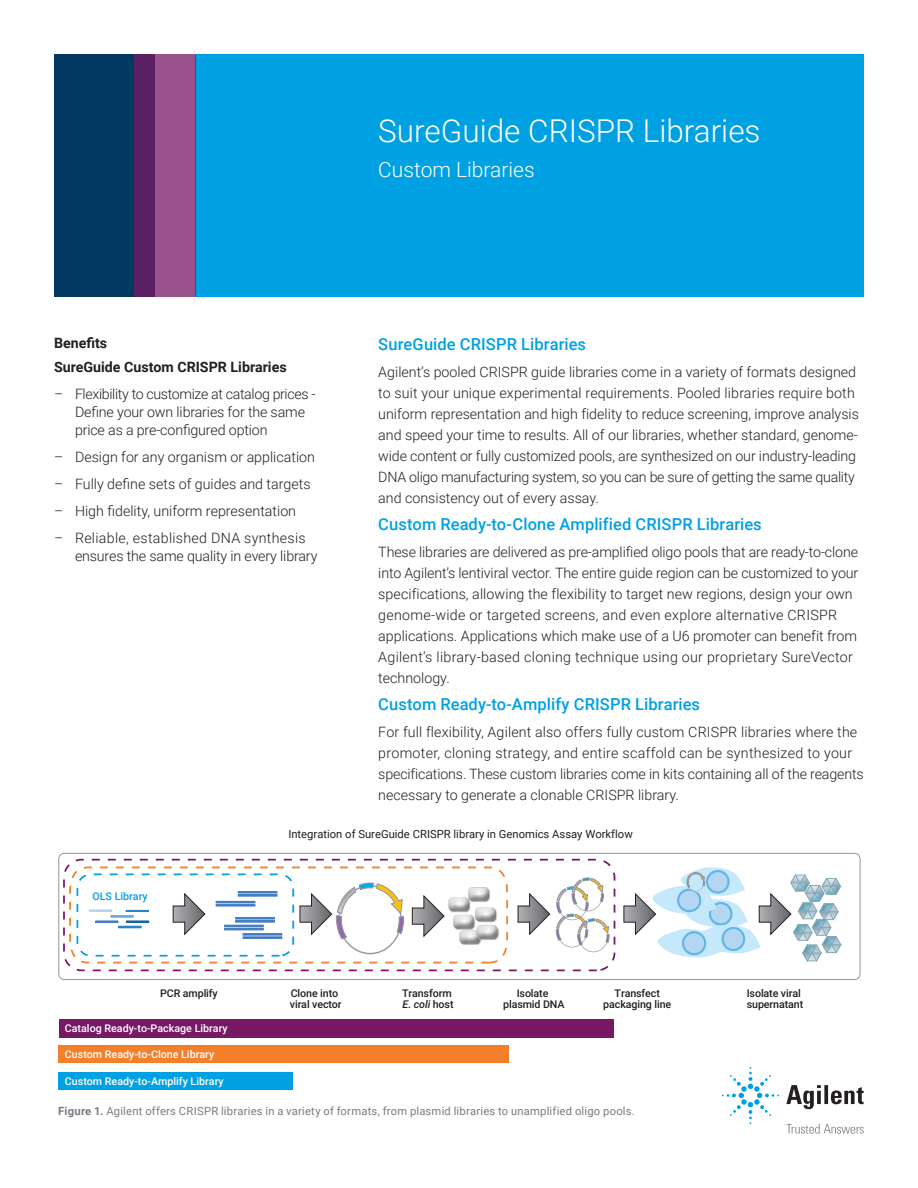
<style>
.page{position:relative;width:918px;height:1188px;background:#fff}
.page>*{position:absolute;margin:0;border:0;box-sizing:border-box;transform-origin:0 0}
.FLYER_front_photo_he{font:300 31.5px "Roboto";color:#fff}
.FLYER_front_photo_su{font:300 21px "Roboto";color:#fff}
.FLYER_subhead_blue{font:500 16.5px "Roboto";letter-spacing:.005em;color:#00a1e3}
.FLYER_text_black{font:300 14.25px/21px "Roboto";color:#231f20}
.FLYER_bulleted_list{font:300 14.25px/18px "Roboto";letter-spacing:-.005em;color:#231f20}
.FLYER_bulleted_list-2{font:700 14.25px "Roboto";color:#231f20}
.FLYER_text_black-2{font:700 14.25px "Roboto";color:#231f20}
.FLYER_caption_gray{font:11.25px "Roboto";letter-spacing:.02em;color:#787d83}
.BROCHURE_figure_titl{font:11.25px "Roboto";color:#231f20}
.t1{font:500 10.65px/10.6px "Roboto";letter-spacing:-.01em;color:#231f20}
.t2{font:500 10.65px "Roboto";color:#fff}
.t3{font:500 10.65px "Roboto";color:#00a1e3}
.s1{font-style:italic}
.s2{font-weight:700}
</style>
<div class="page">
<div style="left:195px;top:54px;width:669px;height:243px;background:#00a1e3"></div>
<div style="left:54px;top:54px;width:101px;height:243px;background:#003a63"></div>
<svg style="left:134px;top:54px;width:61px;height:243px;fill:#99528b"></svg>
<div style="left:58px;top:853px;width:803px;height:127px;border:1px solid #939598;border-radius:6px"></div>
<svg style="left:517px;top:878px;width:93px;height:74px"></svg>
<svg style="left:623px;top:867px;width:219px;height:95px"></svg>
<div style="left:59px;top:1019px;width:555px;height:18px;background:#771965"></div>
<div style="left:59px;top:1045px;width:450px;height:18px;background:#f47f2a"></div>
<div style="left:59px;top:1072px;width:234px;height:17px;background:#00a1e3"></div>
<div style="left:63px;top:859px;width:552px;height:112px;border:2px dashed #771965;border-radius:18px"></div>
<svg style="left:68px;top:866px;width:440px;height:98px"></svg>
<div style="left:77px;top:873px;width:217px;height:84px;border:2px dashed #00a1e3;border-radius:14px"></div>
<svg style="left:786px;top:1085px;width:78px;height:24px"></svg>
<svg style="left:722px;top:1067px;width:57px;height:57px"></svg>
<svg style="left:786px;top:1124px;width:78px;height:10px"></svg>
<p class="FLYER_front_photo_he" style="left:378px;top:109px;width:384px">SureGuide CRISPR Libraries</p>
<p class="FLYER_front_photo_su" style="left:378px;top:155px;width:158px">Custom Libraries</p>
<p class="FLYER_text_black-2" style="left:54px;top:333px;width:55px">Benefits</p>
<p class="FLYER_bulleted_list-2" style="left:54px;top:357px;width:234px">SureGuide Custom CRISPR Libraries</p>
<p class="FLYER_bulleted_list" style="left:75px;top:384px;width:242px;text-indent:-21px">– Flexibility to customize at catalog prices -<br>Define your own libraries for the same price as a pre-configured option</p>
<p class="FLYER_bulleted_list" style="left:54px;top:447px;width:263px">– Design for any organism or application</p>
<p class="FLYER_bulleted_list" style="left:54px;top:474px;width:258px">– Fully define sets of guides and targets</p>
<p class="FLYER_bulleted_list" style="left:54px;top:501px;width:244px">– High fidelity, uniform representation</p>
<p class="FLYER_bulleted_list" style="left:75px;top:528px;width:244px;text-indent:-21px">– Reliable, established DNA synthesis ensures the same quality in every library</p>
<p class="FLYER_subhead_blue" style="left:378px;top:332px;width:209px">SureGuide CRISPR Libraries</p>
<p class="FLYER_text_black" style="left:378px;top:360px;width:482px">Agilent’s pooled CRISPR guide libraries come in a variety of formats designed to suit your unique experimental requirements. Pooled libraries require both uniform representation and high fidelity to reduce screening, improve analysis and speed your time to results. All of our libraries, whether standard, genome&shy;wide content or fully customized pools, are synthesized on our industry-leading DNA oligo manufacturing system, so you can be sure of getting the same quality and consistency out of every assay.</p>
<p class="FLYER_subhead_blue" style="left:378px;top:512px;width:385px">Custom Ready-to-Clone Amplified CRISPR Libraries</p>
<p class="FLYER_text_black" style="left:378px;top:540px;width:482px">These libraries are delivered as pre-amplified oligo pools that are ready-to-clone into Agilent’s lentiviral vector. The entire guide region can be customized to your specifications, allowing the flexibility to target new regions, design your own genome-wide or targeted screens, and even explore alternative CRISPR applications. Applications which make use of a U6 promoter can benefit from Agilent’s library-based cloning technique using our proprietary SureVector technology.</p>
<p class="FLYER_subhead_blue" style="left:378px;top:692px;width:323px">Custom Ready-to-Amplify CRISPR Libraries</p>
<p class="FLYER_text_black" style="left:378px;top:720px;width:487px">For full flexibility, Agilent also offers fully custom CRISPR libraries where the promoter, cloning strategy, and entire scaffold can be synthesized to your specifications. These custom libraries come in kits containing all of the reagents necessary to generate a clonable CRISPR library.</p>
<p class="t3" style="left:92px;top:889px;width:57px">OLS Library</p>
<p class="BROCHURE_figure_titl" style="left:288px;top:826px;width:346px">Integration of SureGuide CRISPR library in Genomics Assay Workflow</p>
<p class="t1" style="left:160px;top:988px;width:59px">PCR amplify</p>
<p class="t1" style="left:402px;top:988px;width:53px">Transform<br><span class="s1">E. coli</span> host</p>
<p class="t1" style="left:603px;top:988px;width:69px;text-align:center">Transfect packaging line</p>
<p class="t1" style="left:290px;top:988px;width:53px">Clone into viral vector</p>
<p class="t1" style="left:503px;top:988px;width:63px;text-align:center">Isolate plasmid DNA</p>
<p class="t1" style="left:747px;top:988px;width:58px">Isolate viral supernatant</p>
<p class="t2" style="left:65px;top:1021px;width:164px">Catalog Ready-to-Package Library</p>
<p class="t2" style="left:65px;top:1047px;width:151px">Custom Ready-to-Clone Library</p>
<p class="t2" style="left:65px;top:1073px;width:160px">Custom Ready-to-Amplify Library</p>
<p class="FLYER_caption_gray" style="left:58px;top:1103px;width:578px"><span class="s2">Figure 1.</span> Agilent offers CRISPR libraries in a variety of formats, from plasmid libraries to unamplified oligo pools.</p>
</div>
